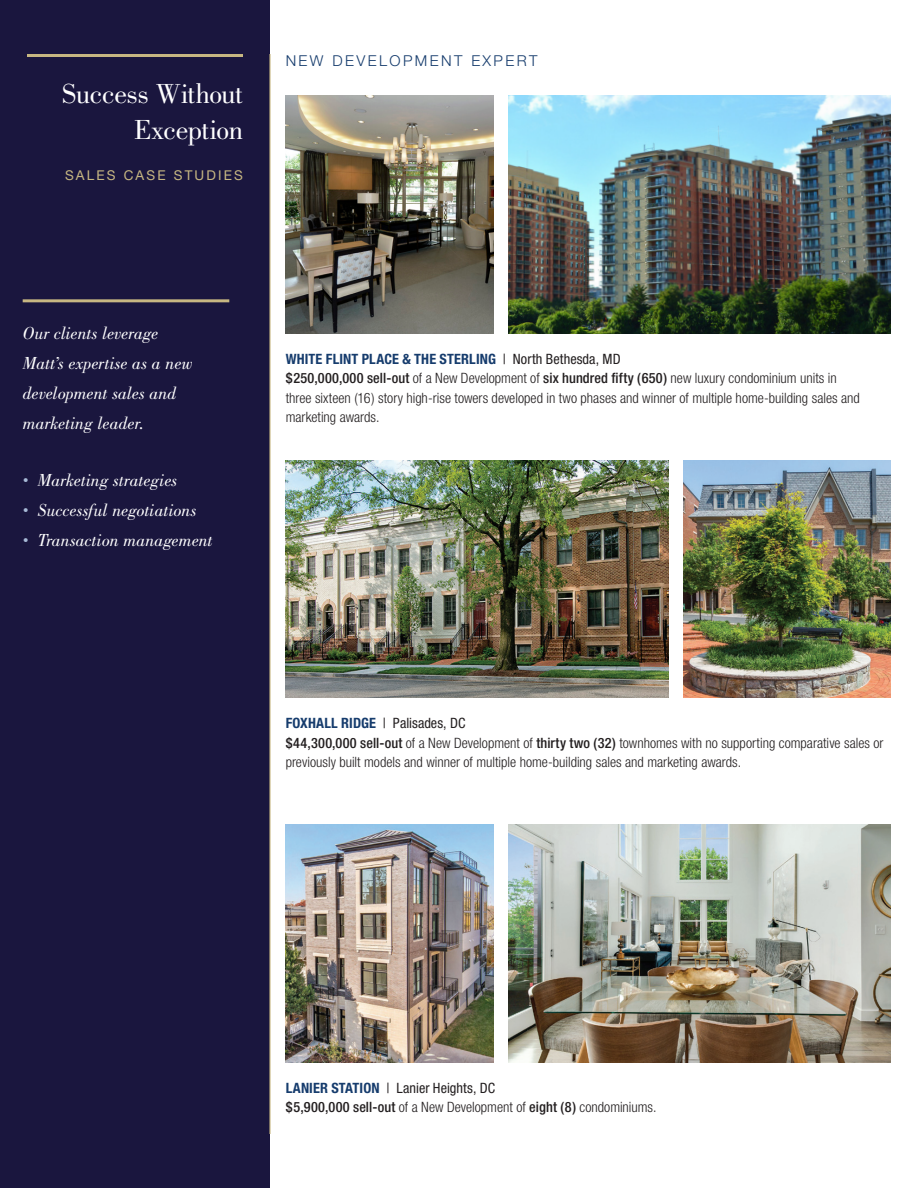
<style>
.page{position:relative;width:918px;height:1188px;background:#fff}
.page>*{position:absolute;margin:0;border:0;box-sizing:border-box;transform-origin:0 0}
.t1{font:28.5px/36px "Bodoni";letter-spacing:-.015em;color:#fff;text-align:right}
.t2{font:italic 18px/30px "Bodoni";color:#fff}
.t3{font:300 15px "Helvetica Neue";letter-spacing:.16em;color:#163c6d}
.t4{font:300 condensed 14.25px/19.5px "Helvetica Neue";color:#231f20}
.t5{font:condensed 14.25px "Helvetica Neue";letter-spacing:.005em;color:#231f20}
.t6{font:700 condensed 14.25px "Helvetica Neue";letter-spacing:.01em;color:#163c6d}
.t7{font:13.5px "Helvetica Neue";letter-spacing:.16em;color:#c7b782}
.s1{font-size:12px;color:#a8bbd7}
.s2{font-weight:400;color:#231f20}
.s3{font-weight:500}
.s4{font-weight:700;color:#163c6d}
</style>
<div class="page">
<div style="left:0;top:0;width:270px;height:1188px;background:#1a163e"></div>
<hr style="left:269px;top:54px;width:2px;height:1080px;background:#c7b782">
<hr style="left:27px;top:54px;width:216px;height:3px;background:#c7b782">
<hr style="left:23px;top:299px;width:206px;height:3px;background:#c7b782">
<img style="left:509px;top:96px;width:382px;height:237px">
<img style="left:286px;top:460px;width:382px;height:238px">
<img style="left:509px;top:825px;width:382px;height:237px">
<img style="left:286px;top:96px;width:208px;height:237px">
<img style="left:683px;top:460px;width:208px;height:238px">
<img style="left:286px;top:825px;width:208px;height:237px">
<p class="t1" style="left:62px;top:76px;width:182px">Success Without<br>Exception</p>
<p class="t7" style="left:65px;top:167px;width:179px">SALES CASE STUDIES</p>
<p class="t3" style="left:286px;top:51px;width:253px">NEW DEVELOPMENT EXPERT</p>
<p class="t2" style="left:23px;top:318px;width:172px">Our clients leverage<br>Matt’s expertise as a new development sales and marketing leader.</p>
<p class="t2" style="left:23px;top:465px;width:156px"><span class="s1">•</span> Marketing strategies</p>
<p class="t2" style="left:23px;top:495px;width:176px"><span class="s1">•</span> Successful negotiations</p>
<p class="t2" style="left:23px;top:525px;width:192px"><span class="s1">•</span> Transaction management</p>
<p class="t6" style="left:286px;top:350px;width:337px">WHITE FLINT PLACE &amp; THE STERLING <span class="s2">| North Bethesda, MD</span></p>
<p class="t4" style="left:286px;top:369px;width:576px"><span class="s3">$250,000,000 sell-out</span> of a New Development of <span class="s3">six hundred fifty (650)</span> new luxury condominium units in three sixteen (16) story high-rise towers developed in two phases and winner of multiple home-building sales and marketing awards.</p>
<p class="t5" style="left:286px;top:715px;width:181px"><span class="s4">FOXHALL RIDGE</span> | Palisades, DC</p>
<p class="t4" style="left:286px;top:733px;width:599px"><span class="s3">$44,300,000 sell-out</span> of a New Development of <span class="s3">thirty two (32)</span> townhomes with no supporting comparative sales or previously built models and winner of multiple home-building sales and marketing awards.</p>
<p class="t5" style="left:286px;top:1080px;width:211px"><span class="s4">LANIER STATION</span> | Lanier Heights, DC</p>
<p class="t4" style="left:286px;top:1098px;width:372px"><span class="s3">$5,900,000 sell-out</span> of a New Development of <span class="s3">eight (8)</span> condominiums.</p>
</div>
